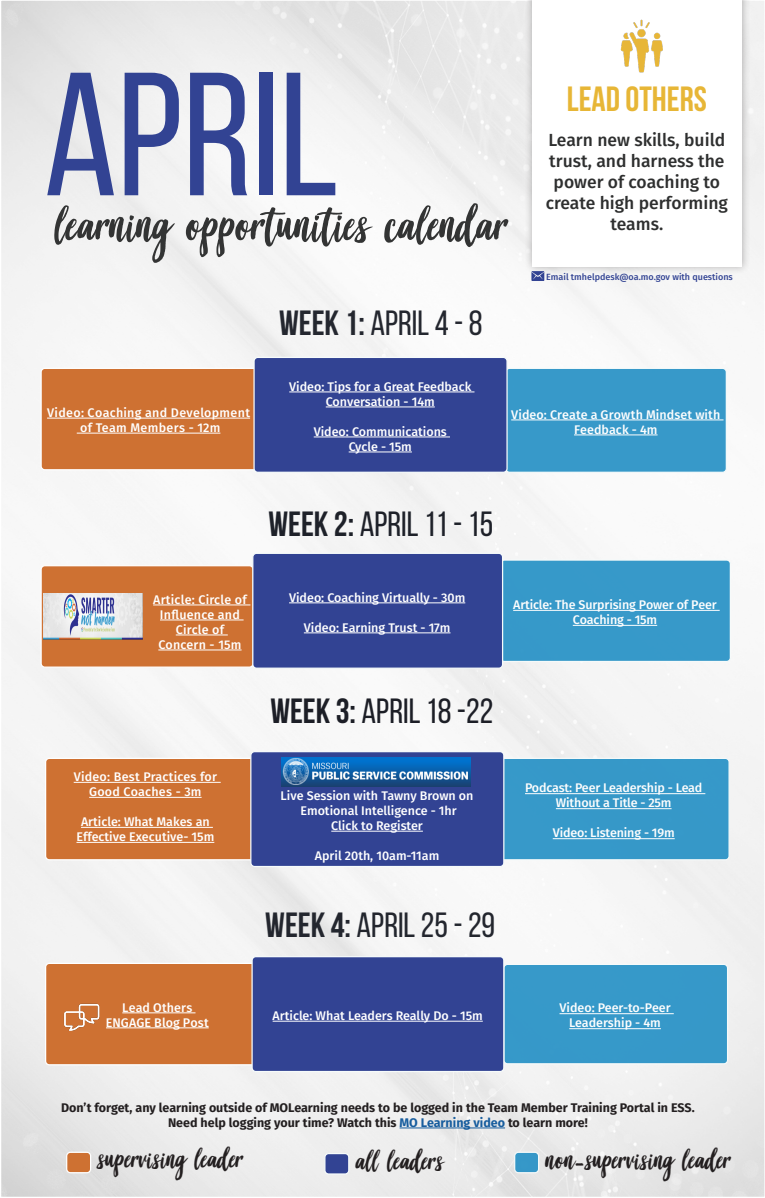
<style>
.page{position:relative;width:765px;height:1198px;background:#fff}
.page>*{position:absolute;margin:0;border:0;box-sizing:border-box;transform-origin:0 0}
.t1{font:175px "Bebas Neue";color:#324393}
.t2{font:55px "Good Vibes";color:#333434}
.t3{font:35px "Bebas Neue";color:#1e2129}
.t4{font:35px "Bebas Neue";color:#1c1e26}
.t5{font:35px "Bebas Neue";color:#23262e}
.t6{font:35px "Bebas Neue";color:#24272f}
.t7{font:700 35px "Bebas Neue";color:#e7b636}
.t8{font:31.25px "Good Vibes";color:#231f20}
.t9{font:500 17.5px/21px "Fira Sans";color:#2e2f2f;text-align:center}
.t10{font:500 12.5px/15px "Fira Sans";color:#fff;text-align:center}
.t11{font:700 12.5px "Fira Sans";color:#231f20}
.t12{font:500 12.5px/15px "Fira Sans";letter-spacing:.02em;color:#fff;text-align:center}
.t13{font:500 12.5px "Fira Sans";letter-spacing:.025em;color:#fff}
.t14{font:500 9px "Fira Sans";color:#324393}
.s1{font-weight:700}
.s2{color:#175d9e}
.s3{font-family:"Aisy Khadijah"}
</style>
<div class="page">
<div style="left:524px;top:0;width:227px;height:275px;background:#231f20;opacity:.31"></div>
<div style="left:532px;top:0;width:210px;height:266px;background:#fff"></div>
<div style="left:41px;top:368px;width:221px;height:102px;background:#ce7132;border-radius:4px"></div>
<div style="left:41px;top:368px;width:221px;height:102px;border:1px solid #fff;border-radius:4px"></div>
<div style="left:41px;top:565px;width:212px;height:102px;background:#ce7132;border-radius:4px"></div>
<div style="left:41px;top:565px;width:213px;height:102px;border:1px solid #fff;border-radius:4px"></div>
<div style="left:46px;top:758px;width:223px;height:101px;background:#ce7132;border-radius:4px"></div>
<div style="left:45px;top:757px;width:225px;height:103px;border:1px solid #fff;border-radius:4px"></div>
<div style="left:46px;top:963px;width:216px;height:101px;background:#ce7132;border-radius:4px"></div>
<div style="left:45px;top:962px;width:218px;height:103px;border:1px solid #fff;border-radius:4px"></div>
<div style="left:506px;top:368px;width:220px;height:104px;background:#3799c9;border-radius:4px"></div>
<hr style="left:511px;top:419px;width:213px;height:1px;background:#fff">
<hr style="left:574px;top:434px;width:84px;height:1px;background:#fff">
<div style="left:505px;top:368px;width:222px;height:105px;border:1px solid #f6fbfb;border-radius:4px"></div>
<div style="left:501px;top:560px;width:229px;height:101px;background:#3699c9;border-radius:4px"></div>
<hr style="left:513px;top:610px;width:207px;height:1px;background:#fff">
<hr style="left:573px;top:625px;width:84px;height:1px;background:#fff">
<div style="left:500px;top:559px;width:231px;height:103px;border:1px solid #f6fbfb;border-radius:4px"></div>
<div style="left:499px;top:758px;width:230px;height:101px;background:#3698c9;border-radius:4px"></div>
<hr style="left:525px;top:793px;width:180px;height:1px;background:#fff">
<hr style="left:556px;top:808px;width:116px;height:1px;background:#fff">
<hr style="left:553px;top:838px;width:122px;height:1px;background:#fff">
<div style="left:499px;top:757px;width:231px;height:103px;border:1px solid #f6fbfb;border-radius:4px"></div>
<div style="left:504px;top:964px;width:224px;height:99px;background:#3699c9;border-radius:4px"></div>
<hr style="left:560px;top:1013px;width:114px;height:1px;background:#fff">
<hr style="left:569px;top:1028px;width:92px;height:1px;background:#fff">
<div style="left:503px;top:963px;width:225px;height:101px;border:1px solid #f6fbfb;border-radius:4px"></div>
<div style="left:254px;top:357px;width:253px;height:115px;background:#324393;border-radius:4px"></div>
<hr style="left:289px;top:391px;width:185px;height:1px;background:#fff">
<hr style="left:326px;top:406px;width:109px;height:1px;background:#fff">
<hr style="left:314px;top:436px;width:136px;height:1px;background:#fff">
<hr style="left:349px;top:451px;width:63px;height:1px;background:#fff">
<div style="left:253px;top:357px;width:255px;height:116px;border:1px solid #f6fbfb;border-radius:4px"></div>
<div style="left:253px;top:553px;width:250px;height:115px;background:#324393;border-radius:4px"></div>
<hr style="left:289px;top:602px;width:176px;height:1px;background:#fff">
<hr style="left:304px;top:632px;width:147px;height:1px;background:#fff">
<div style="left:252px;top:552px;width:251px;height:117px;border:1px solid #f6fbfb;border-radius:4px"></div>
<div style="left:252px;top:956px;width:252px;height:115px;background:#324393;border-radius:4px"></div>
<hr style="left:273px;top:1020px;width:210px;height:1px;background:#fff">
<div style="left:251px;top:956px;width:253px;height:116px;border:1px solid #f6fbfb;border-radius:4px"></div>
<div style="left:67px;top:1152px;width:24px;height:20px;background:#ce7132;border-radius:4px"></div>
<div style="left:66px;top:1151px;width:25px;height:22px;border:1px solid #fff;border-radius:4px"></div>
<div style="left:325px;top:1153px;width:24px;height:21px;background:#324393;border-radius:4px"></div>
<div style="left:324px;top:1152px;width:25px;height:22px;border:1px solid #f6fbfb;border-radius:4px"></div>
<div style="left:515px;top:1152px;width:24px;height:20px;background:#3597c8;border-radius:4px"></div>
<div style="left:514px;top:1151px;width:25px;height:22px;border:1px solid #f6fbfb;border-radius:4px"></div>
<svg style="left:531px;top:271px;width:13px;height:10px"></svg>
<hr style="left:400px;top:1127px;width:105px;height:1px;background:#175d9e">
<img style="left:620px;top:19px;width:43px;height:54px">
<div style="left:251px;top:751px;width:253px;height:115px;background:#324393;border-radius:4px"></div>
<hr style="left:331px;top:831px;width:92px;height:1px;background:#fff">
<div style="left:250px;top:751px;width:254px;height:116px;border:1px solid #f6fbfb;border-radius:4px"></div>
<hr style="left:47px;top:418px;width:203px;height:1px;background:#fff">
<hr style="left:77px;top:433px;width:143px;height:1px;background:#fff">
<hr style="left:74px;top:782px;width:147px;height:1px;background:#fff">
<hr style="left:89px;top:797px;width:113px;height:1px;background:#fff">
<hr style="left:81px;top:827px;width:132px;height:1px;background:#fff">
<hr style="left:76px;top:842px;width:138px;height:1px;background:#fff">
<hr style="left:153px;top:604px;width:97px;height:1px;background:#fff">
<hr style="left:160px;top:619px;width:84px;height:1px;background:#fff">
<hr style="left:176px;top:634px;width:52px;height:1px;background:#fff">
<hr style="left:158px;top:649px;width:84px;height:1px;background:#fff">
<hr style="left:122px;top:1012px;width:74px;height:1px;background:#fff">
<hr style="left:106px;top:1027px;width:103px;height:1px;background:#fff">
<img style="left:63px;top:1003px;width:37px;height:27px">
<img style="left:282px;top:757px;width:188px;height:29px">
<img style="left:43px;top:593px;width:100px;height:46px">
<p class="t1" style="left:44px;top:40px;width:296px">APRIL</p>
<p class="t2" style="left:55px;top:198px;width:454px">learning opportunities calendar</p>
<p class="t6" style="left:279px;top:304px;width:205px"><span class="s1">WEEK 1:</span> APRIL 4 - 8</p>
<p class="t7" style="left:567px;top:80px;width:142px">LEAD OTHERS</p>
<p class="t9" style="left:546px;top:129px;width:184px">Learn new skills, build trust, and harness the power of coaching to create high performing teams.</p>
<p class="t14" style="left:546px;top:269px;width:188px">Email tmhelpdesk@oa.mo.gov with questions</p>
<p class="t13" style="left:47px;top:402px;width:205px">Video: Coaching and Development</p>
<p class="t13" style="left:80px;top:417px;width:142px">of Team Members - 12m</p>
<p class="t10" style="left:289px;top:378px;width:184px">Video: Tips for a Great Feedback</p>
<p class="t10" style="left:326px;top:393px;width:111px">Conversation - 14m</p>
<p class="t10" style="left:314px;top:423px;width:135px">Video: Communications</p>
<p class="t10" style="left:349px;top:438px;width:65px">Cycle - 15m</p>
<p class="t10" style="left:511px;top:406px;width:211px">Video: Create a Growth Mindset with<br>Feedback - 4m</p>
<p class="t3" style="left:269px;top:505px;width:226px"><span class="s1">WEEK 2:</span> APRIL 11 - 15</p>
<p class="t12" style="left:153px;top:591px;width:95px">Article: Circle of<br>Influence and<br>Circle of</p>
<p class="t12" style="left:158px;top:636px;width:85px">Concern - 15m</p>
<p class="t10" style="left:289px;top:589px;width:178px">Video: Coaching Virtually - 30m</p>
<p class="t10" style="left:304px;top:619px;width:148px">Video: Earning Trust - 17m</p>
<p class="t10" style="left:513px;top:596px;width:205px">Article: The Surprising Power of Peer<br>Coaching - 15m</p>
<p class="t12" style="left:74px;top:768px;width:145px">Video: Best Practices for</p>
<p class="t12" style="left:89px;top:783px;width:114px">Good Coaches - 3m</p>
<p class="t10" style="left:81px;top:813px;width:130px">Article: What Makes an</p>
<p class="t10" style="left:76px;top:828px;width:139px">Effective Executive- 15m</p>
<p class="t4" style="left:270px;top:692px;width:224px"><span class="s1">WEEK 3:</span> APRIL 18 -22</p>
<p class="t10" style="left:281px;top:787px;width:194px">Live Session with Tawny Brown on</p>
<p class="t10" style="left:301px;top:802px;width:158px">Emotional Intelligence - 1hr</p>
<p class="t10" style="left:331px;top:817px;width:93px">Click to Register</p>
<p class="t10" style="left:315px;top:847px;width:126px">April 20th, 10am-11am</p>
<p class="t5" style="left:265px;top:905px;width:231px"><span class="s1">WEEK 4:</span> APRIL 25 - 29</p>
<p class="t10" style="left:525px;top:780px;width:179px">Podcast: Peer Leadership - Lead<br>Without a Title - 25m</p>
<p class="t10" style="left:553px;top:825px;width:123px">Video: Listening - 19m</p>
<p class="t10" style="left:122px;top:999px;width:72px">Lead Others</p>
<p class="t10" style="left:106px;top:1014px;width:104px">ENGAGE Blog Post</p>
<p class="t10" style="left:273px;top:1007px;width:212px">Article: What Leaders Really Do - 15m</p>
<p class="t10" style="left:560px;top:1000px;width:113px">Video: Peer-to-Peer<br>Leadership - 4m</p>
<p class="t11" style="left:61px;top:1096px;width:635px">Don’t forget, any learning outside of MOLearning needs to be logged in the Team Member Training Portal in ESS.</p>
<p class="t11" style="left:168px;top:1111px;width:421px">Need help logging your time? Watch this <span class="s2">MO Learning video</span> to learn more!</p>
<p class="t8" style="left:98px;top:1143px;width:147px">supervising leader</p>
<p class="t8" style="left:356px;top:1145px;width:90px">all leaders</p>
<p class="t8" style="left:546px;top:1144px;width:187px">non<span class="s3">-</span>supervising leader</p>
</div>
